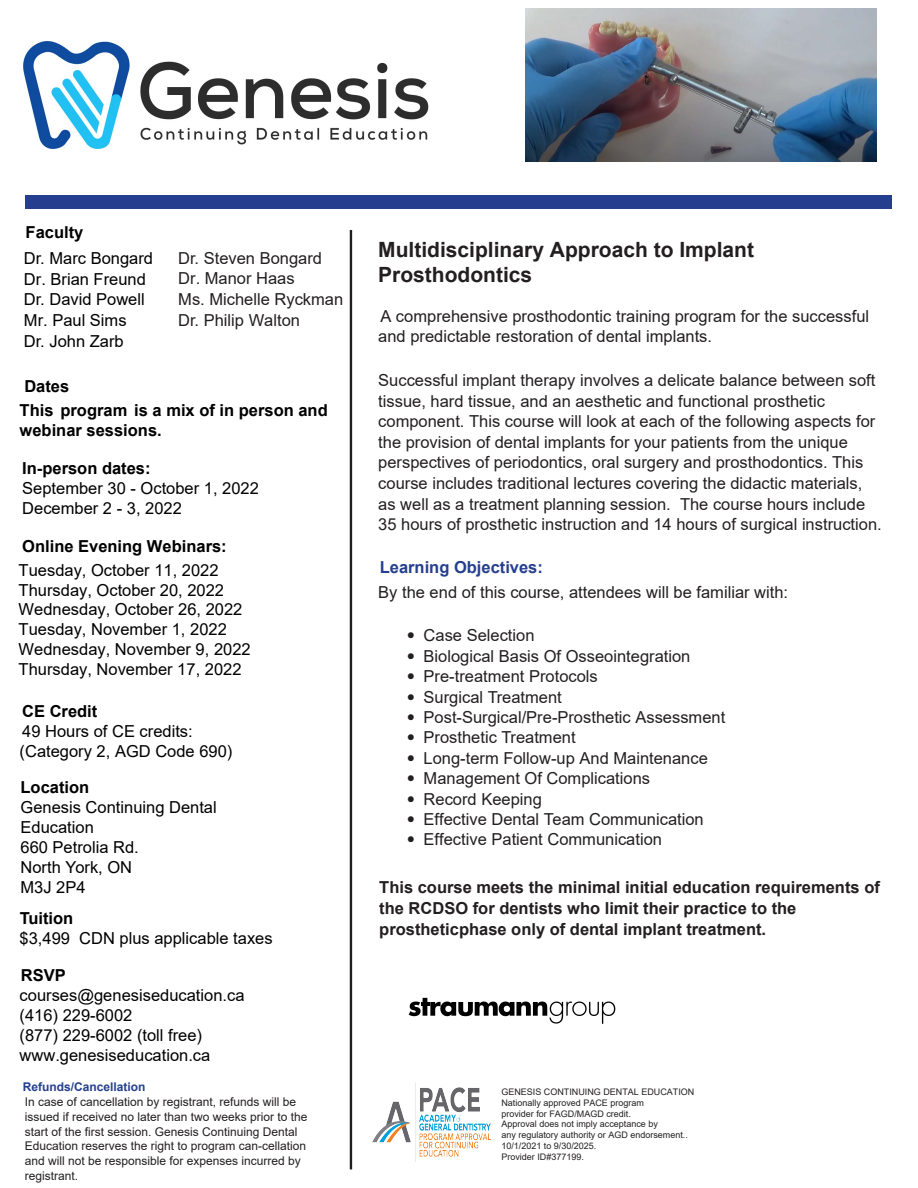
<style>
.page{position:relative;width:918px;height:1188px;background:#fff}
.page>*{position:absolute;margin:0;border:0;box-sizing:border-box;transform-origin:0 0}
.t1{font:700 21px/25.2px "Arial";color:#231f20}
.t2{font:16.5px/20.7px "Arial";color:#231f20}
.t3{font:16.5px/19.8px "Arial";color:#000}
.t4{font:700 16.5px/21px "Arial";color:#231f20}
.t5{font:700 16.5px/19.8px "Arial";color:#000}
.t6{font:12px/14.9px "Arial";color:#231f20}
.t7{font:700 12px "Arial";color:#253f8e}
.t8{font:9px/10.8px "Arial";color:#231f20}
.s1{font-weight:700}
.s2{font-style:inherit}
.s3{font-weight:700;color:#253f8e}
.s4{font-family:"Avenir";font-weight:300}
</style>
<div class="page">
<div style="left:26px;top:195px;width:866px;height:14px;background:#253f8e"></div>
<img style="left:372px;top:1083px;width:119px;height:78px">
<hr style="left:350px;top:230px;width:2px;height:939px;background:#231f20">
<img style="left:408px;top:997px;width:208px;height:27px">
<img style="left:24px;top:41px;width:405px;height:107px">
<img style="left:525px;top:8px;width:351px;height:154px">
<p class="t3" style="left:24px;top:219px;width:131px;line-height:25.8px"><span class="s1">Faculty<br></span>Dr. Marc Bongard</p>
<p class="t3" style="left:24px;top:268px;width:123px;line-height:20.7px">Dr. Brian Freund<br>Dr. David Powell<br>Mr. Paul Sims<br>Dr. John Zarb</p>
<p class="t5" style="left:24px;top:376px;width:46px">Dates</p>
<p class="t2" style="left:178px;top:247px;width:167px">Dr. Steven Bongard<br>Dr. Manor Haas<br>Ms. Michelle Ryckman<br>Dr. Philip Walton</p>
<p class="t5" style="left:20px;top:401px;width:310px">This program is a mix of in person and webinar sessions.</p>
<p class="t5" style="left:22px;top:458px;width:130px">In-person dates:</p>
<p class="t3" style="left:22px;top:478px;width:238px">September 30 - October 1, 2022<br>December 2 - 3, 2022</p>
<p class="t5" style="left:22px;top:536px;width:206px">Online Evening Webinars:</p>
<p class="t3" style="left:19px;top:560px;width:234px">Tuesday, October 11, 2022<br>Thursday, October 20, 2022<br>Wednesday, October 26, 2022<br>Tuesday, November 1, 2022<br>Wednesday, November 9, 2022<br>Thursday, November 17, 2022</p>
<p class="t5" style="left:22px;top:702px;width:77px">CE Credit</p>
<p class="t3" style="left:20px;top:721px;width:214px">49 Hours of CE credits: (Category 2, AGD Code 690<span class="s2">)</span></p>
<p class="t5" style="left:21px;top:777px;width:70px">Location</p>
<p class="t3" style="left:21px;top:797px;width:198px">Genesis Continuing Dental<br>Education<br>660 Petrolia Rd.<br>North York, ON<br>M3J 2P4</p>
<p class="t5" style="left:20px;top:908px;width:55px">Tuition</p>
<p class="t3" style="left:20px;top:928px;width:255px">$3,499 CDN plus applicable taxes</p>
<p class="t5" style="left:21px;top:966px;width:46px">RSVP</p>
<p class="t3" style="left:20px;top:985px;width:226px">courses@genesiseducation.ca (416) 229-6002<br>(877) 229-6002 (toll free) www.genesiseducation.ca</p>
<p class="t7" style="left:23px;top:1079px;width:124px">Refunds/Cancellation</p>
<p class="t6" style="left:25px;top:1094px;width:284px">In case of cancellation by registrant, refunds will be issued if received no later than two weeks prior to the start of the first session. Genesis Continuing Dental Education reserves the right to program can-cellation and will not be responsible for expenses incurred by registrant.</p>
<p class="t1" style="left:378px;top:237px;width:377px">Multidisciplinary Approach to Implant<br>Prosthodontics</p>
<p class="t2" style="left:378px;top:306px;width:492px;line-height:19.8px">A comprehensive prosthodontic training program for the successful and predictable restoration of dental implants.</p>
<p class="t2" style="left:378px;top:370px;width:505px">Successful implant therapy involves a delicate balance between soft tissue, hard tissue, and an aesthetic and functional prosthetic component. This course will look at each of the following aspects for the provision of dental implants for your patients from the unique perspectives of periodontics, oral surgery and prosthodontics. This course includes traditional lectures covering the didactic materials, as well as a treatment planning session. The course hours include 35 hours of prosthetic instruction and 14 hours of surgical instruction.</p>
<p class="t2" style="left:378px;top:555px;width:411px;line-height:24.9px"><span class="s3">Learning Objectives:<br></span>By the end of this course, attendees will be familiar with:</p>
<p class="t2" style="left:407px;top:625px;width:129px"><span class="s4">•</span> Case Selection</p>
<p class="t2" style="left:407px;top:646px;width:285px"><span class="s4">•</span> Biological Basis Of Osseointegration</p>
<p class="t2" style="left:407px;top:666px;width:193px"><span class="s4">•</span> Pre-treatment Protocols</p>
<p class="t2" style="left:407px;top:686px;width:157px"><span class="s4">•</span> Surgical Treatment</p>
<p class="t2" style="left:407px;top:707px;width:320px"><span class="s4">•</span> Post-Surgical/Pre-Prosthetic Assessment</p>
<p class="t2" style="left:407px;top:727px;width:170px"><span class="s4">•</span> Prosthetic Treatment</p>
<p class="t2" style="left:407px;top:748px;width:303px"><span class="s4">•</span> Long-term Follow-up And Maintenance</p>
<p class="t2" style="left:407px;top:768px;width:245px"><span class="s4">•</span> Management Of Complications</p>
<p class="t2" style="left:407px;top:788px;width:137px"><span class="s4">•</span> Record Keeping</p>
<p class="t2" style="left:407px;top:809px;width:299px"><span class="s4">•</span> Effective Dental Team Communication</p>
<p class="t2" style="left:407px;top:829px;width:257px"><span class="s4">•</span> Effective Patient Communication</p>
<p class="t4" style="left:379px;top:877px;width:502px">This course meets the minimal initial education requirements of the RCDSO for dentists who limit their practice to the prostheticphase only of dental implant treatment.</p>
<p class="t8" style="left:501px;top:1086px;width:195px">GENESIS CONTINUING DENTAL EDUCATION Nationally approved PACE program<br>provider for FAGD/MAGD credit.<br>Approval does not imply acceptance by<br>any regulatory authority or AGD endorsement..<br>10/1/2021 to 9/30/2025.<br>Provider ID#377199.</p>
</div>
